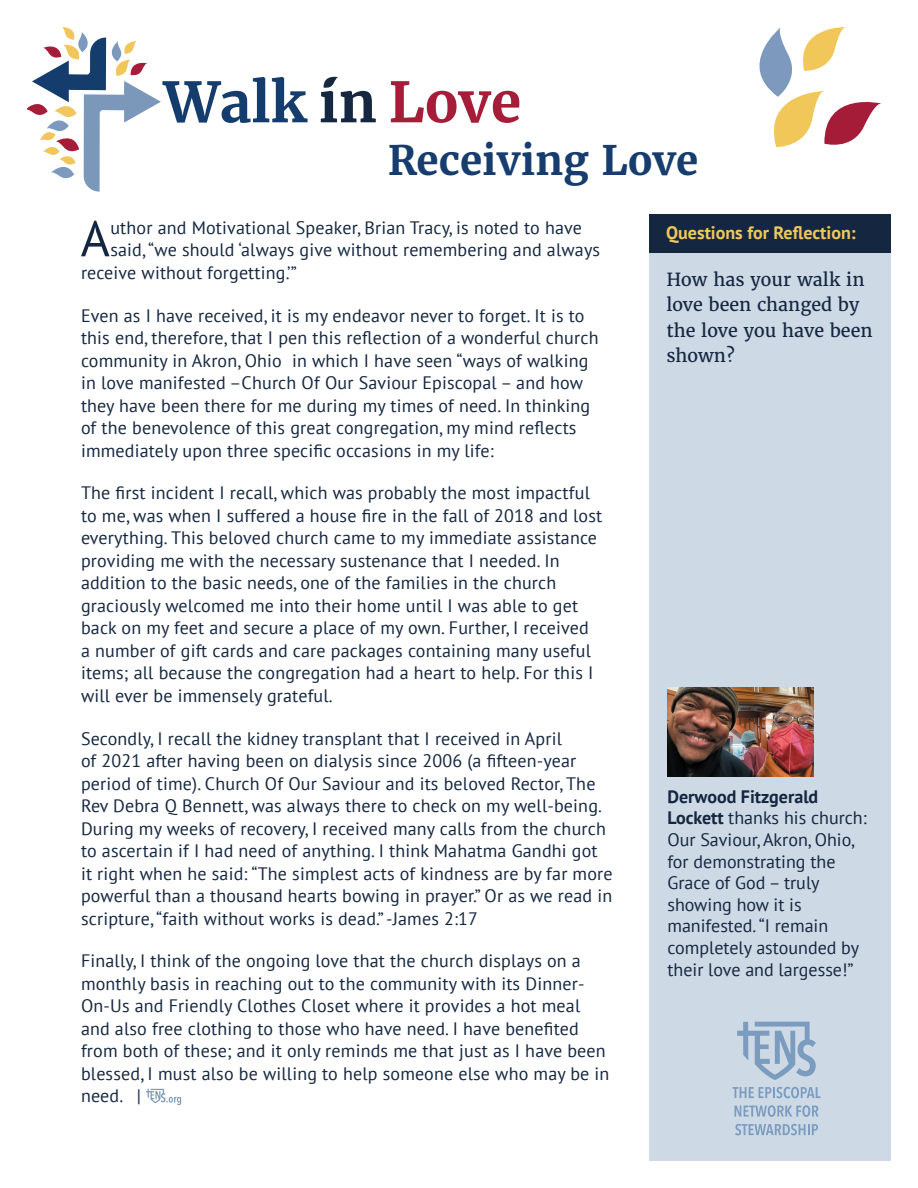
<style>
.page{position:relative;width:918px;height:1188px;background:#fff}
.page>*{position:absolute;margin:0;border:0;box-sizing:border-box;transform-origin:0 0}
.t1{font:50.1px "PT Sans";color:#152740}
.t2{font:700 40.5px "Merriweather";color:#163d6e}
.t3{font:18px/22.5px "PT Sans";letter-spacing:.01em;color:#152740}
.t4{font:18px/25.5px "Merriweather";color:#152740}
.t5{font:700 18px "PT Sans";color:#f2c75c}
.s1{font-weight:700}
</style>
<div class="page">
<svg style="left:146px;top:1089px;width:35px;height:16px"></svg>
<svg style="left:27px;top:27px;width:281px;height:165px"></svg>
<svg style="left:391px;top:81px;width:128px;height:42px"></svg>
<svg style="left:321px;top:76px;width:55px;height:46px"></svg>
<div style="left:649px;top:252px;width:242px;height:909px;background:#cdd9e5"></div>
<div style="left:649px;top:214px;width:242px;height:39px;background:#152740"></div>
<img style="left:667px;top:688px;width:146px;height:88px">
<svg style="left:737px;top:1022px;width:79px;height:58px"></svg>
<svg style="left:732px;top:1087px;width:89px;height:11px"></svg>
<svg style="left:734px;top:1105px;width:85px;height:12px"></svg>
<svg style="left:735px;top:1124px;width:83px;height:11px"></svg>
<svg style="left:759px;top:27px;width:122px;height:120px"></svg>
<h2 class="t2" style="left:388px;top:134px;width:312px">Receiving Love</h2>
<h1 class="t1" style="left:81px;top:207px;width:31px">A</h1>
<p class="t3" style="left:110px;top:216px;width:473px">uthor and Motivational Speaker, Brian Tracy, is noted to have</p>
<p class="t3" style="left:110px;top:238px;width:491px">said, “we should ‘always give without remembering and always</p>
<p class="t3" style="left:81px;top:261px;width:218px">receive without forgetting.’”</p>
<p class="t3" style="left:81px;top:304px;width:519px">Even as I have received, it is my endeavor never to forget. It is to this end, therefore, that I pen this reflection of a wonderful church community in Akron, Ohio in which I have seen “ways of walking in love manifested –Church Of Our Saviour Episcopal – and how they have been there for me during my times of need. In thinking of the benevolence of this great congregation, my mind reflects immediately upon three specific occasions in my life:</p>
<p class="t3" style="left:81px;top:481px;width:523px">The first incident I recall, which was probably the most impactful to me, was when I suffered a house fire in the fall of 2018 and lost everything. This beloved church came to my immediate assistance providing me with the necessary sustenance that I needed. In addition to the basic needs, one of the families in the church graciously welcomed me into their home until I was able to get back on my feet and secure a place of my own. Further, I received a number of gift cards and care packages containing many useful items; all because the congregation had a heart to help. For this I will ever be immensely grateful.</p>
<p class="t3" style="left:81px;top:727px;width:533px">Secondly, I recall the kidney transplant that I received in April<br>of 2021 after having been on dialysis since 2006 (a fifteen-year period of time). Church Of Our Saviour and its beloved Rector, The Rev Debra Q Bennett, was always there to check on my well-being.<br>During my weeks of recovery, I received many calls from the church to ascertain if I had need of anything. I think Mahatma Gandhi got it right when he said: “The simplest acts of kindness are by far more powerful than a thousand hearts bowing in prayer.” Or as we read in scripture, “faith without works is dead.” -James 2:17</p>
<p class="t3" style="left:81px;top:949px;width:530px">Finally, I think of the ongoing love that the church displays on a monthly basis in reaching out to the community with its Dinner-On-Us and Friendly Clothes Closet where it provides a hot meal and also free clothing to those who have need. I have benefited from both of these; and it only reminds me that just as I have been blessed, I must also be willing to help someone else who may be in need. |</p>
<p class="t5" style="left:666px;top:220px;width:191px">Questions for Reflection:</p>
<p class="t4" style="left:666px;top:266px;width:208px">How has your walk in love been changed by the love you have been shown?</p>
<p class="t3" style="left:667px;top:785px;width:201px;line-height:21.6px"><span class="s1">Derwood Fitzgerald<br>Lockett</span> thanks his church:<br>Our Saviour, Akron, Ohio, for demonstrating the<br>Grace of God – truly showing how it is manifested. “I remain completely astounded by their love and largesse!”</p>
</div>
